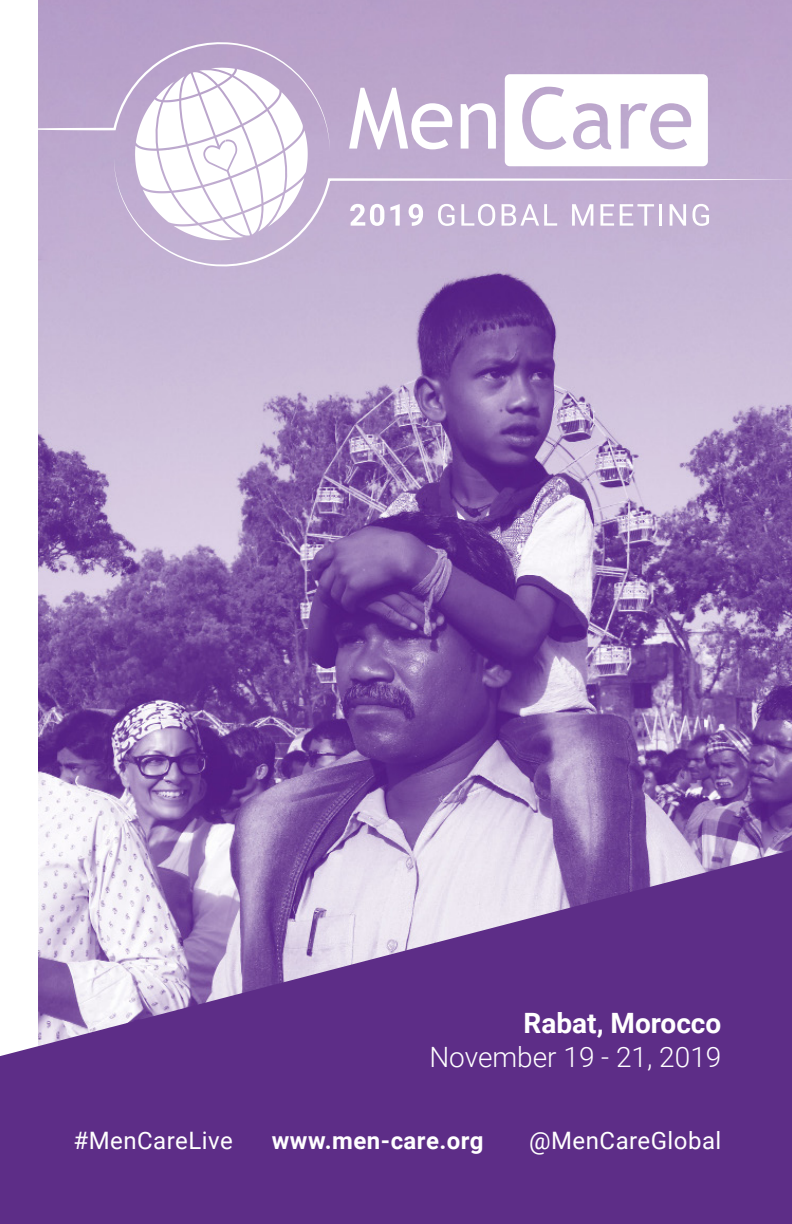
<style>
.page{position:relative;width:792px;height:1224px;background:#fff}
.page>*{position:absolute;margin:0;border:0;box-sizing:border-box;transform-origin:0 0}
.t1{font:300 28px "Roboto";color:#fff}
.t2{font:700 28px "Roboto";color:#fff}
.t3{font:24px "Roboto";letter-spacing:.02em;color:#fff}
.t4{font:700 24px "Roboto";letter-spacing:.02em;color:#fff}
</style>
<div class="page">
<img style="left:39px;top:0;width:753px;height:850px">
<svg style="left:0;top:850px;width:792px;height:374px;background:#7b559d"></svg>
<svg style="left:505px;top:74px;width:203px;height:83px"></svg>
<svg style="left:349px;top:88px;width:103px;height:61px"></svg>
<svg style="left:461px;top:103px;width:35px;height:46px"></svg>
<svg style="left:114px;top:157px;width:678px;height:110px;background:#c7b6d6"></svg>
<svg style="left:38px;top:41px;width:292px;height:199px"></svg>
<p class="t2" style="left:524px;top:1004px;width:199px">Rabat, Morocco</p>
<p class="t1" style="left:429px;top:1037px;width:293px">November 19 - 21, 2019</p>
<p class="t3" style="left:74px;top:1124px;width:161px">#MenCareLive</p>
<p class="t4" style="left:272px;top:1124px;width:213px">www.men-care.org</p>
<p class="t3" style="left:529px;top:1124px;width:194px">@MenCareGlobal</p>
</div>
